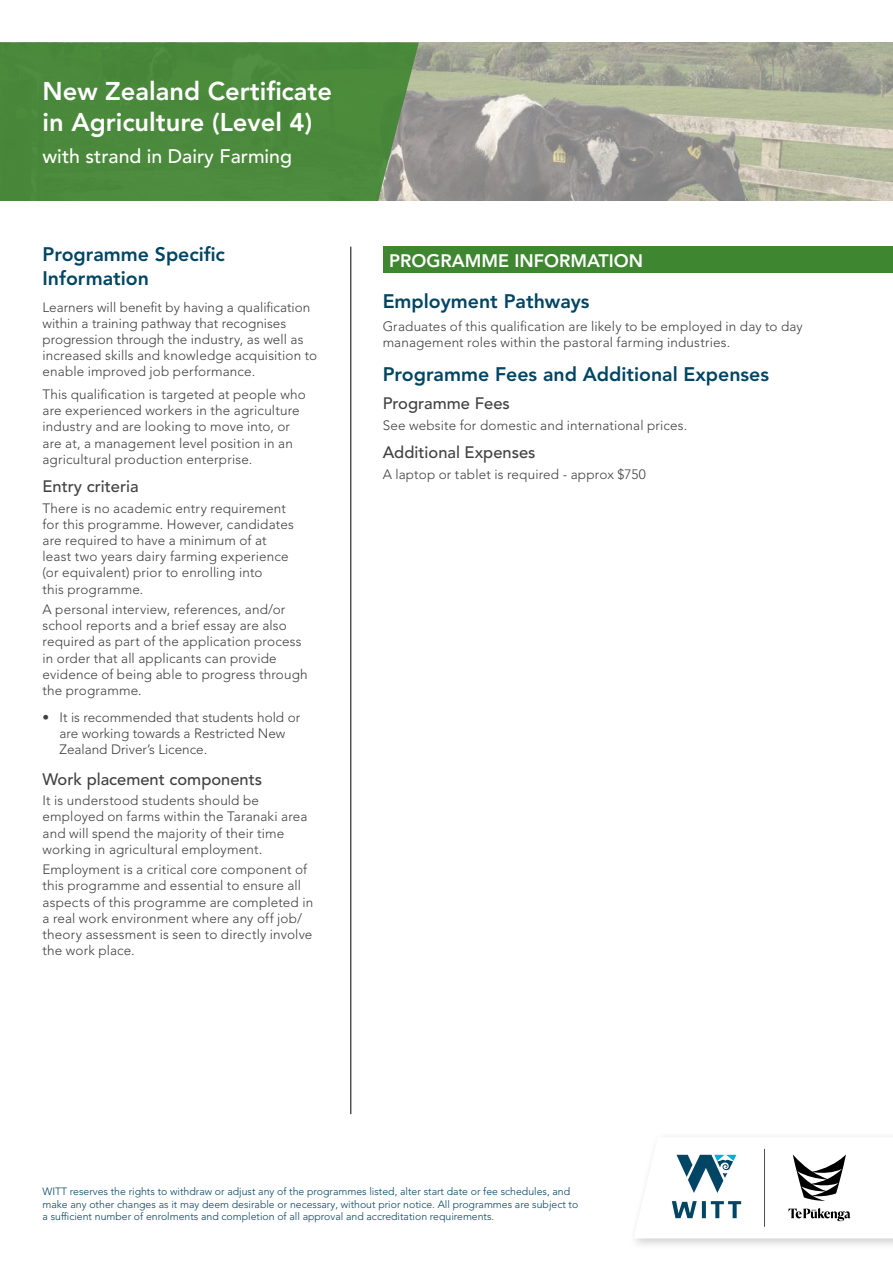
<style>
.page{position:relative;width:893px;height:1263px;background:#fff}
.page>*{position:absolute;margin:0;border:0;box-sizing:border-box;transform-origin:0 0}
.t1{font:800 25.5px/30.6px "Avenir LT Pro";color:#fff}
.t2{font:800 19.5px/23.4px "Avenir LT Pro";color:#004563}
.t3{font:500 19.5px "Avenir LT Pro";color:#fff}
.t4{font:800 18px "Avenir LT Pro";color:#fff}
.t5{font:500 16.5px "Avenir LT Pro";color:#414042}
.t6{font:300 13.5px/16.2px "Avenir LT Pro";letter-spacing:.01em;color:#414042}
.t7{font:300 10.5px/12.6px "Avenir LT Pro";color:#004563}
</style>
<div class="page">
<div style="left:383px;top:247px;width:510px;height:26px;background:#3f8630"></div>
<hr style="left:351px;top:247px;width:1px;height:867px;background:#000">
<div style="left:628px;top:1131px;width:265px;height:119px;background:#000;opacity:.2"></div>
<svg style="left:634px;top:1137px;width:259px;height:101px"></svg>
<img style="left:419px;top:43px;width:474px;height:158px">
<div style="left:0;top:43px;width:419px;height:158px;background:#4b8a3b"></div>
<h1 class="t1" style="left:43px;top:76px;width:291px">New Zealand Certificate in Agriculture (Level 4)</h1>
<h2 class="t3" style="left:43px;top:144px;width:251px">with strand in Dairy Farming</h2>
<h2 class="t2" style="left:43px;top:243px;width:184px">Programme Specific<br>Information</h2>
<p class="t6" style="left:43px;top:299px;width:276px">Learners will benefit by having a qualification within a training pathway that recognises progression through the industry, as well as increased skills and knowledge acquisition to enable improved job performance.</p>
<p class="t6" style="left:43px;top:386px;width:265px">This qualification is targeted at people who are experienced workers in the agriculture industry and are looking to move into, or are at, a management level position in an agricultural production enterprise.</p>
<p class="t5" style="left:43px;top:477px;width:98px">Entry criteria</p>
<p class="t6" style="left:43px;top:500px;width:253px">There is no academic entry requirement for this programme. However, candidates are required to have a minimum of at least two years dairy farming experience (or equivalent) prior to enrolling into<br>this programme.</p>
<p class="t6" style="left:43px;top:601px;width:267px">A personal interview, references, and/or school reports and a brief essay are also required as part of the application process in order that all applicants can provide evidence of being able to progress through the programme.</p>
<p class="t6" style="left:60px;top:709px;width:242px;text-indent:-17px">• It is recommended that students hold or are working towards a Restricted New<br>Zealand Driver’s Licence.</p>
<p class="t5" style="left:43px;top:769px;width:221px">Work placement components</p>
<p class="t6" style="left:43px;top:792px;width:266px">It is understood students should be employed on farms within the Taranaki area and will spend the majority of their time working in agricultural employment.</p>
<p class="t6" style="left:43px;top:861px;width:272px">Employment is a critical core component of this programme and essential to ensure all aspects of this programme are completed in a real work environment where any off job/ theory assessment is seen to directly involve the work place.</p>
<h3 class="t4" style="left:389px;top:250px;width:255px">PROGRAMME INFORMATION</h3>
<h2 class="t2" style="left:383px;top:290px;width:208px">Employment Pathways</h2>
<p class="t6" style="left:383px;top:318px;width:422px">Graduates of this qualification are likely to be employed in day to day management roles within the pastoral farming industries.</p>
<h2 class="t2" style="left:383px;top:363px;width:388px">Programme Fees and Additional Expenses</h2>
<p class="t5" style="left:383px;top:394px;width:129px">Programme Fees</p>
<p class="t6" style="left:383px;top:417px;width:306px">See website for domestic and international prices.</p>
<p class="t5" style="left:383px;top:442px;width:154px">Additional Expenses</p>
<p class="t6" style="left:383px;top:466px;width:265px">A laptop or tablet is required - approx $750</p>
<p class="t7" style="left:43px;top:1185px;width:537px">WITT reserves the rights to withdraw or adjust any of the programmes listed, alter start date or fee schedules, and make any other changes as it may deem desirable or necessary, without prior notice. All programmes are subject to a sufficient number of enrolments and completion of all approval and accreditation requirements.</p>
</div>
